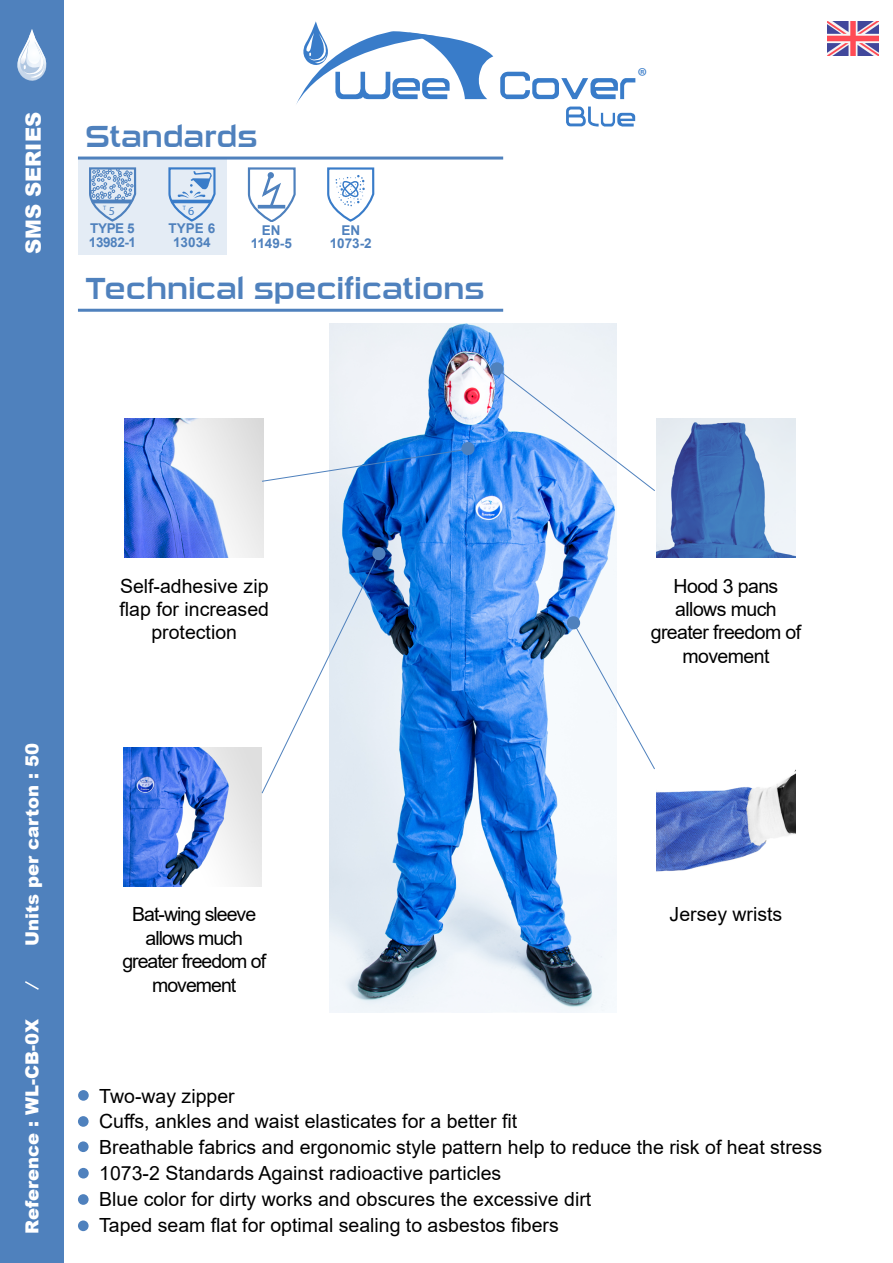
<style>
.page{position:relative;width:893px;height:1263px;background:#fff}
.page>*{position:absolute;margin:0;border:0;box-sizing:border-box;transform-origin:0 0}
.t1{font:30px "Sui Generis Rg";color:#4f81bd}
.t2{font:23.25px "Myriad Pro";color:#397cc9}
.t3{font:900 21px "Arial";color:#fff}
.t4{font:19.5px/26px "Arial";color:#000;text-align:center}
.t5{font:19.5px/23.4px "Arial";letter-spacing:-.05em;color:#000;text-align:center}
.t6{font:19.5px/23.4px "Arial";letter-spacing:-.03em;color:#000;text-align:center}
.t7{font:900 18px "Arial";color:#fff}
.t8{font:700 13.5px/13.5px "Arial";color:#4f81bd;text-align:center}
.t9{font:700 13.5px/13.5px "Arial";letter-spacing:-.03em;color:#4f81bd}
.t10{font:6.3px "Myriad Pro";color:#4e81be}
.t11{font:6.3px "Myriad Pro";color:#397cc9}
.s1{font-size:12px}
</style>
<div class="page">
<div style="left:0;top:0;width:64px;height:1263px;background:#4f81bd"></div>
<svg style="left:17px;top:29px;width:30px;height:52px"></svg>
<div style="left:78px;top:160px;width:149px;height:95px;background:#e4ecf5"></div>
<svg style="left:327px;top:167px;width:47px;height:55px"></svg>
<svg style="left:89px;top:167px;width:47px;height:55px"></svg>
<svg style="left:168px;top:167px;width:48px;height:55px"></svg>
<hr style="left:78px;top:157px;width:425px;height:3px;background:#4f81bd">
<hr style="left:78px;top:309px;width:425px;height:3px;background:#4f81bd">
<div style="left:78px;top:1116px;width:11px;height:11px;background:#4f81bd;border-radius:50%"></div>
<div style="left:78px;top:1141px;width:11px;height:11px;background:#4f81bd;border-radius:50%"></div>
<div style="left:78px;top:1090px;width:11px;height:11px;background:#4f81bd;border-radius:50%"></div>
<div style="left:78px;top:1194px;width:11px;height:11px;background:#4f81bd;border-radius:50%"></div>
<div style="left:78px;top:1220px;width:11px;height:11px;background:#4f81bd;border-radius:50%"></div>
<div style="left:78px;top:1168px;width:11px;height:10px;background:#4f81bd;border-radius:50%"></div>
<svg style="left:248px;top:167px;width:47px;height:55px"></svg>
<img style="left:329px;top:323px;width:288px;height:689px">
<img style="left:657px;top:418px;width:139px;height:139px">
<img style="left:123px;top:748px;width:138px;height:139px">
<img style="left:125px;top:418px;width:139px;height:139px">
<img style="left:657px;top:771px;width:138px;height:101px">
<svg style="left:500px;top:72px;width:135px;height:27px"></svg>
<svg style="left:296px;top:21px;width:197px;height:83px"></svg>
<svg style="left:566px;top:107px;width:69px;height:20px"></svg>
<svg style="left:262px;top:449px;width:206px;height:33px"></svg>
<svg style="left:262px;top:553px;width:117px;height:241px"></svg>
<svg style="left:496px;top:368px;width:159px;height:123px"></svg>
<svg style="left:573px;top:622px;width:82px;height:147px"></svg>
<div style="left:490px;top:362px;width:14px;height:13px;background:#4f81bd;border-radius:50%"></div>
<div style="left:461px;top:442px;width:14px;height:13px;background:#4f81bd;border-radius:50%"></div>
<div style="left:567px;top:616px;width:13px;height:13px;background:#4f81bd;border-radius:50%"></div>
<div style="left:372px;top:547px;width:13px;height:13px;background:#4f81bd;border-radius:50%"></div>
<svg style="left:25px;top:981px;width:14px;height:9px"></svg>
<img style="left:827px;top:21px;width:52px;height:35px">
<p class="t3" style="left:18px;top:254px;width:144px;rotate:-90deg">SMS SERIES</p>
<h1 class="t1" style="left:85px;top:119px;width:174px">Standards</h1>
<p class="t10" style="left:103px;top:204px;width:13px">T <span class="s1">5</span></p>
<p class="t11" style="left:183px;top:204px;width:13px">T <span class="s1">6</span></p>
<p class="t9" style="left:89px;top:222px;width:49px">TYPE 5<br>13982-1</p>
<p class="t8" style="left:169px;top:222px;width:48px">TYPE 6<br>13034</p>
<p class="t8" style="left:251px;top:223px;width:43px">EN<br>1149-5</p>
<p class="t8" style="left:330px;top:223px;width:44px">EN<br>1073-2</p>
<h1 class="t1" style="left:85px;top:271px;width:400px">Technical specifications</h1>
<p class="t2" style="left:637px;top:62px;width:11px">®</p>
<p class="t7" style="left:19px;top:946px;width:204px;rotate:-90deg">Units per carton : 50</p>
<p class="t7" style="left:19px;top:1233px;width:216px;rotate:-90deg">Reference : WL-CB-0X</p>
<p class="t4" style="left:119px;top:574px;width:151px;line-height:23.4px">Self-adhesive zip flap for increased protection</p>
<p class="t6" style="left:651px;top:574px;width:152px">Hood 3 pans allows much greater freedom of movement</p>
<p class="t5" style="left:122px;top:903px;width:145px">Bat-wing sleeve allows much greater freedom of movement</p>
<p class="t4" style="left:670px;top:901px;width:114px">Jersey wrists</p>
<p class="t4" style="left:99px;top:1082px;width:724px;text-align:left">Two-way zipper<br>Cuffs, ankles and waist elasticates for a better fit<br>Breathable fabrics and ergonomic style pattern help to reduce the risk of heat stress 1073-2 Standards Against radioactive particles<br>Blue color for dirty works and obscures the excessive dirt</p>
<p class="t4" style="left:99px;top:1212px;width:461px">Taped seam flat for optimal sealing to asbestos fibers</p>
</div>
